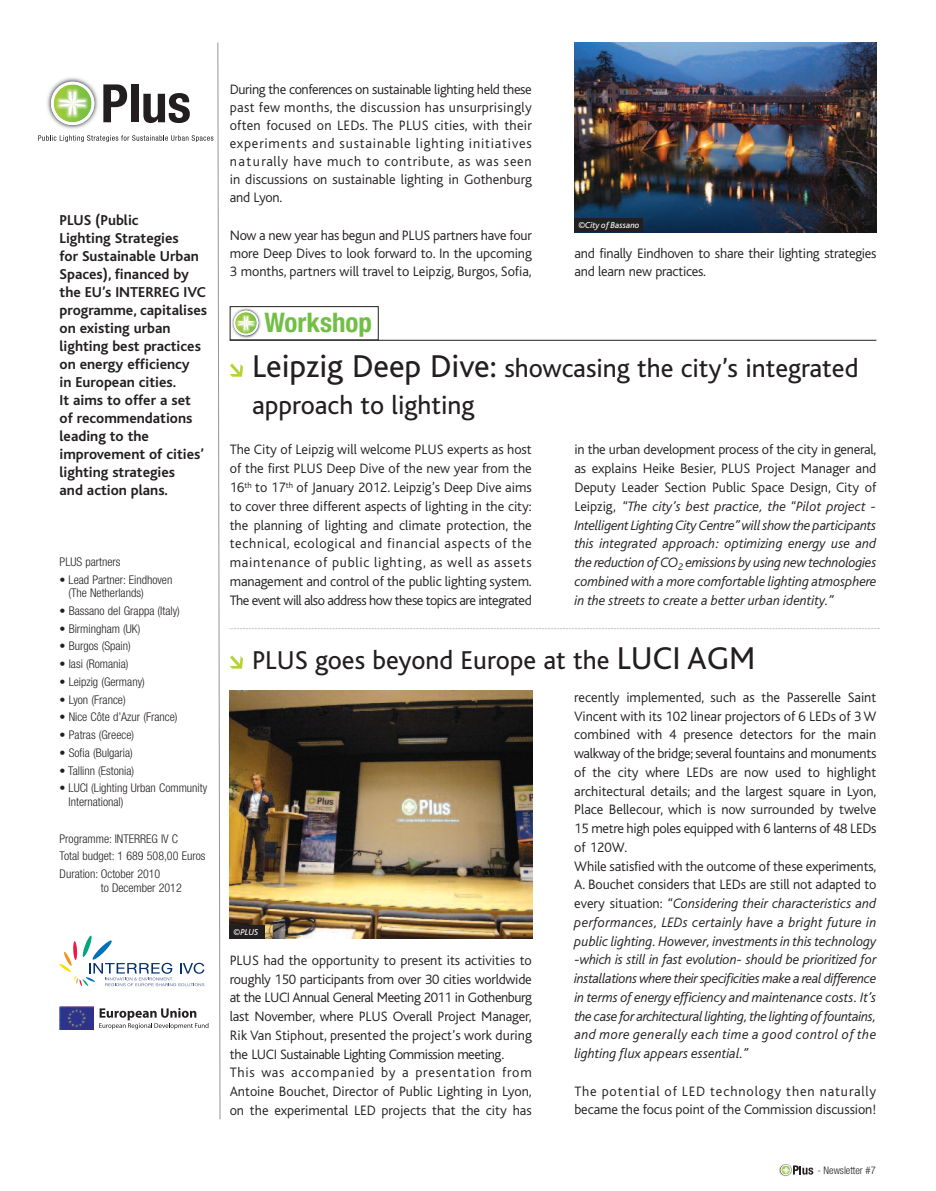
<style>
.page{position:relative;width:936px;height:1191px;background:#fff}
.page>*{position:absolute;margin:0;border:0;box-sizing:border-box;transform-origin:0 0}
.t1{font:27px/37.5px "Bliss";color:#231f20}
.t2{font:700 condensed 27px "Helvetica Neue";color:#71bf44}
.t3{font:700 15px/18px "Bliss";color:#231f20}
.t4{font:300 14.25px/18.8px "Bliss";letter-spacing:-.005em;color:#231f20}
.t5{font:italic 300 14.25px/18.8px "Bliss";color:#231f20;text-align:justify}
.t6{font:300 condensed 12px/17.7px "Helvetica Neue";color:#231f20}
.t7{font:300 condensed 10.5px "Helvetica Neue";color:#231f20}
.t8{font:italic 9px "Bliss";color:#fff}
.s1{font-size:33px}
.s2{font-style:normal}
.s3{font-style:italic}
</style>
<div class="page">
<img style="left:232px;top:308px;width:29px;height:30px">
<svg style="left:233px;top:310px;width:25px;height:25px"></svg>
<hr style="left:230px;top:340px;width:646px;height:1px;background:#231f20">
<div style="left:230px;top:306px;width:148px;height:34px;border:1px solid #231f20"></div>
<svg style="left:38px;top:42px;width:183px;height:1078px"></svg>
<svg style="left:230px;top:363px;width:13px;height:14px"></svg>
<svg style="left:229px;top:628px;width:651px;height:1px"></svg>
<img style="left:574px;top:43px;width:302px;height:189px">
<svg style="left:230px;top:655px;width:13px;height:13px"></svg>
<img style="left:229px;top:691px;width:303px;height:248px">
<div style="left:574px;top:219px;width:68px;height:13px;background:#231f20"></div>
<div style="left:229px;top:925px;width:36px;height:14px;background:#231f20"></div>
<svg style="left:779px;top:1164px;width:34px;height:13px"></svg>
<p class="t3" style="left:60px;top:212px;width:149px">PLUS (Public<br>Lighting Strategies<br>for Sustainable Urban<br>Spaces), financed by the EU’s INTERREG IVC programme, capitalises on existing urban lighting best practices on energy efficiency<br>in European cities.<br>It aims to offer a set of recommendations leading to the improvement of cities’ lighting strategies<br>and action plans.</p>
<p class="t6" style="left:60px;top:553px;width:62px">PLUS partners</p>
<p class="t6" style="left:69px;top:573px;width:105px;line-height:13.5px;text-indent:-9px">• Lead Partner: Eindhoven (The Netherlands)</p>
<p class="t6" style="left:60px;top:602px;width:122px">• Bassano del Grappa (Italy)</p>
<p class="t6" style="left:60px;top:620px;width:82px">• Birmingham (UK)</p>
<p class="t6" style="left:60px;top:638px;width:73px">• Burgos (Spain)</p>
<p class="t6" style="left:60px;top:656px;width:70px">• Iasi (Romania)</p>
<p class="t6" style="left:60px;top:674px;width:87px">• Leipzig (Germany)</p>
<p class="t6" style="left:60px;top:691px;width:68px">• Lyon (France)</p>
<p class="t6" style="left:60px;top:709px;width:119px">• Nice Côte d’Azur (France)</p>
<p class="t6" style="left:60px;top:727px;width:76px">• Patras (Greece)</p>
<p class="t6" style="left:60px;top:745px;width:75px">• Sofia (Bulgaria)</p>
<p class="t6" style="left:60px;top:762px;width:76px">• Tallinn (Estonia)</p>
<p class="t6" style="left:69px;top:782px;width:140px;line-height:13.5px;text-indent:-9px">• LUCI (Lighting Urban Community<br>International)</p>
<p class="t6" style="left:60px;top:830px;width:147px">Programme: INTERREG IV C<br>Total budget: 1 689 508,00 Euros<br>Duration: October 2010</p>
<p class="t6" style="left:101px;top:879px;width:82px">to December 2012</p>
<p class="t4" style="left:230px;top:82px;width:303px;line-height:18px;text-align:justify">During the conferences on sustainable lighting held these past few months, the discussion has unsurprisingly often focused on LEDs. The PLUS cities, with their experiments and sustainable lighting initiatives naturally have much to contribute, as was seen in discussions on sustainable lighting in Gothenburg and Lyon.</p>
<p class="t4" style="left:230px;top:228px;width:303px;line-height:18px;text-align:justify">Now a new year has begun and PLUS partners have four more Deep Dives to look forward to. In the upcoming 3 months, partners will travel to Leipzig, Burgos, Sofia,</p>
<h1 class="t2" style="left:264px;top:313px;width:109px">Workshop</h1>
<p class="t8" style="left:578px;top:222px;width:63px">©City of Bassano</p>
<p class="t4" style="left:574px;top:246px;width:303px;line-height:18px">and finally Eindhoven to share their lighting strategies and learn new practices.</p>
<h1 class="t1" style="left:252px;top:352px;width:607px"><span class="s1">Leipzig Deep Dive:</span> showcasing the city’s integrated approach to lighting</h1>
<p class="t4" style="left:230px;top:442px;width:303px;text-align:justify">The City of Leipzig will welcome PLUS experts as host of the first PLUS Deep Dive of the new year from the 16<sup>th</sup> to 17<sup>th</sup> of January 2012. Leipzig’s Deep Dive aims to cover three different aspects of lighting in the city: the planning of lighting and climate protection, the technical, ecological and financial aspects of the maintenance of public lighting, as well as assets management and control of the public lighting system.<br>The event will also address how these topics are integrated</p>
<p class="t5" style="left:574px;top:442px;width:303px"><span class="s2">in the urban development process of the city in general, as explains Heike Besier, PLUS Project Manager and Deputy Leader Section Public Space Design, City of Leipzig,</span> “The city’s best practice, the “Pilot project - Intelligent Lighting City Centre”will show the participants this integrated approach: optimizing energy use and the reduction of CO<sub>2</sub> emissions by using new technologies combined with a more comfortable lighting atmosphere in the streets to create a better urban identity.”</p>
<h1 class="t1" style="left:252px;top:644px;width:505px">PLUS goes beyond Europe at the <span class="s1">LUCI AGM</span></h1>
<p class="t8" style="left:233px;top:929px;width:26px">©PLUS</p>
<p class="t4" style="left:230px;top:952px;width:303px">PLUS had the opportunity to present its activities to roughly 150 participants from over 30 cities worldwide at the LUCI Annual General Meeting 2011 in Gothenburg last November, where PLUS Overall Project Manager, Rik Van Stiphout, presented the project’s work during the LUCI Sustainable Lighting Commission meeting.<br>This was accompanied by a presentation from Antoine Bouchet, Director of Public Lighting in Lyon, on the experimental LED projects that the city has</p>
<p class="t4" style="left:574px;top:689px;width:303px">recently implemented, such as the Passerelle Saint Vincent with its 102 linear projectors of 6 LEDs of 3W combined with 4 presence detectors for the main walkway of the bridge; several fountains and monuments of the city where LEDs are now used to highlight architectural details; and the largest square in Lyon, Place Bellecour, which is now surrounded by twelve 15 metre high poles equipped with 6 lanterns of 48 LEDs of 120W.<br>While satisfied with the outcome of these experiments, A. Bouchet considers that LEDs are still not adapted to every situation: <span class="s3">“Considering their characteristics and performances, LEDs certainly have a bright future in public lighting.However, investments in this technology -which is still in fast evolution- should be prioritized for installations where their specificities make a real difference in terms of energy efficiency and maintenance costs. It’s the case for architectural lighting,the lighting offountains, and more generally each time a good control of the lighting flux appears essential.”</span></p>
<p class="t4" style="left:574px;top:1083px;width:303px">The potential of LED technology then naturally became the focus point of the Commission discussion!</p>
<p class="t7" style="left:817px;top:1167px;width:60px">- Newsletter #7</p>
</div>
